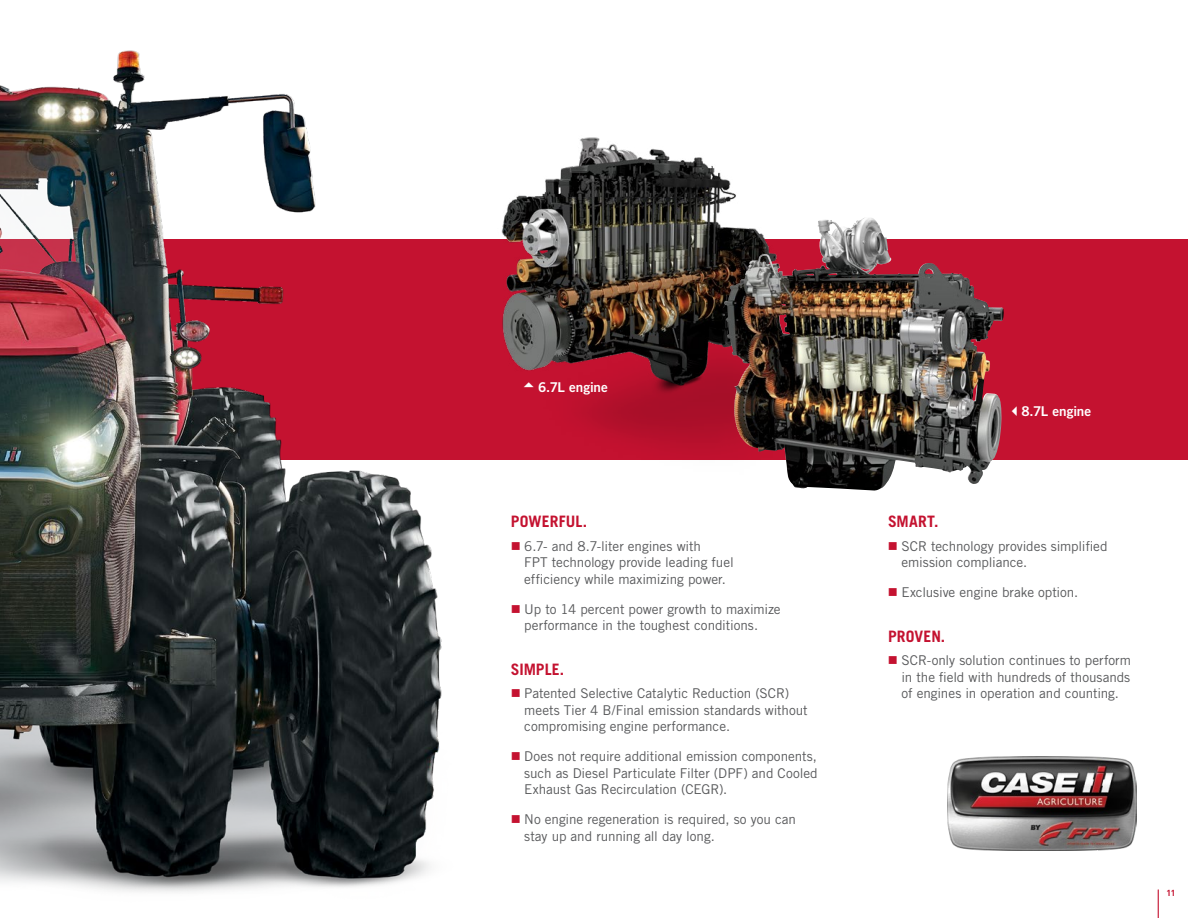
<style>
.page{position:relative;width:1188px;height:918px;background:#fff}
.page>*{position:absolute;margin:0;border:0;box-sizing:border-box;transform-origin:0 0}
.t1{font:700 15.75px "Trade Gothic LT Std";letter-spacing:.01em;color:#c41230}
.t2{font:13.5px/16.5px "Trade Gothic LT Std";letter-spacing:-.005em;color:#58595b}
.t3{font:13.5px "Trade Gothic LT Std Bd 2";letter-spacing:-.005em;color:#fff}
.t4{font:700 8.7px "DINOT";color:#c41230}
</style>
<div class="page">
<svg style="left:834px;top:239px;width:354px;height:220px;background:#9f2f3e"></svg>
<img style="left:681px;top:157px;width:153px;height:332px">
<img style="left:778px;top:217px;width:88px;height:59px">
<img style="left:947px;top:756px;width:189px;height:94px">
<img style="left:0;top:50px;width:681px;height:842px">
<svg style="left:1158px;top:890px;width:1px;height:28px"></svg>
<svg style="left:524px;top:382px;width:26px;height:11px"></svg>
<svg style="left:1012px;top:406px;width:21px;height:11px"></svg>
<svg style="left:512px;top:542px;width:8px;height:8px"></svg>
<svg style="left:512px;top:605px;width:8px;height:8px"></svg>
<svg style="left:512px;top:689px;width:8px;height:8px"></svg>
<svg style="left:512px;top:752px;width:8px;height:8px"></svg>
<svg style="left:512px;top:815px;width:8px;height:8px"></svg>
<p class="t3" style="left:538px;top:379px;width:71px">6.7L engine</p>
<p class="t1" style="left:511px;top:512px;width:78px">POWERFUL.</p>
<p class="t2" style="left:524px;top:537px;width:211px">6.7- and 8.7-liter engines with<br>FPT technology provide leading fuel efficiency while maximizing power.</p>
<p class="t2" style="left:524px;top:600px;width:258px">Up to 14 percent power growth to maximize performance in the toughest conditions.</p>
<p class="t1" style="left:511px;top:660px;width:55px">SIMPLE.</p>
<p class="t2" style="left:524px;top:685px;width:285px">Patented Selective Catalytic Reduction (SCR) meets Tier 4 B/Final emission standards without compromising engine performance.</p>
<p class="t2" style="left:524px;top:748px;width:295px;text-align:justify">Does not require additional emission components, such as Diesel Particulate Filter (DPF) and Cooled Exhaust Gas Recirculation (CEGR).</p>
<p class="t2" style="left:524px;top:811px;width:273px">No engine regeneration is required, so you can stay up and running all day long.</p>
<p class="t3" style="left:1021px;top:403px;width:71px">8.7L engine</p>
<p class="t1" style="left:888px;top:512px;width:52px">SMART.</p>
<p class="t2" style="left:901px;top:537px;width:208px">SCR technology provides simplified emission compliance.</p>
<p class="t2" style="left:901px;top:584px;width:178px">Exclusive engine brake option.</p>
<p class="t1" style="left:888px;top:627px;width:59px">PROVEN.</p>
<p class="t2" style="left:901px;top:652px;width:231px;text-align:justify">SCR-only solution continues to perform in the field with hundreds of thousands of engines in operation and counting.</p>
<p class="t4" style="left:1167px;top:887px;width:11px">11</p>
</div>
